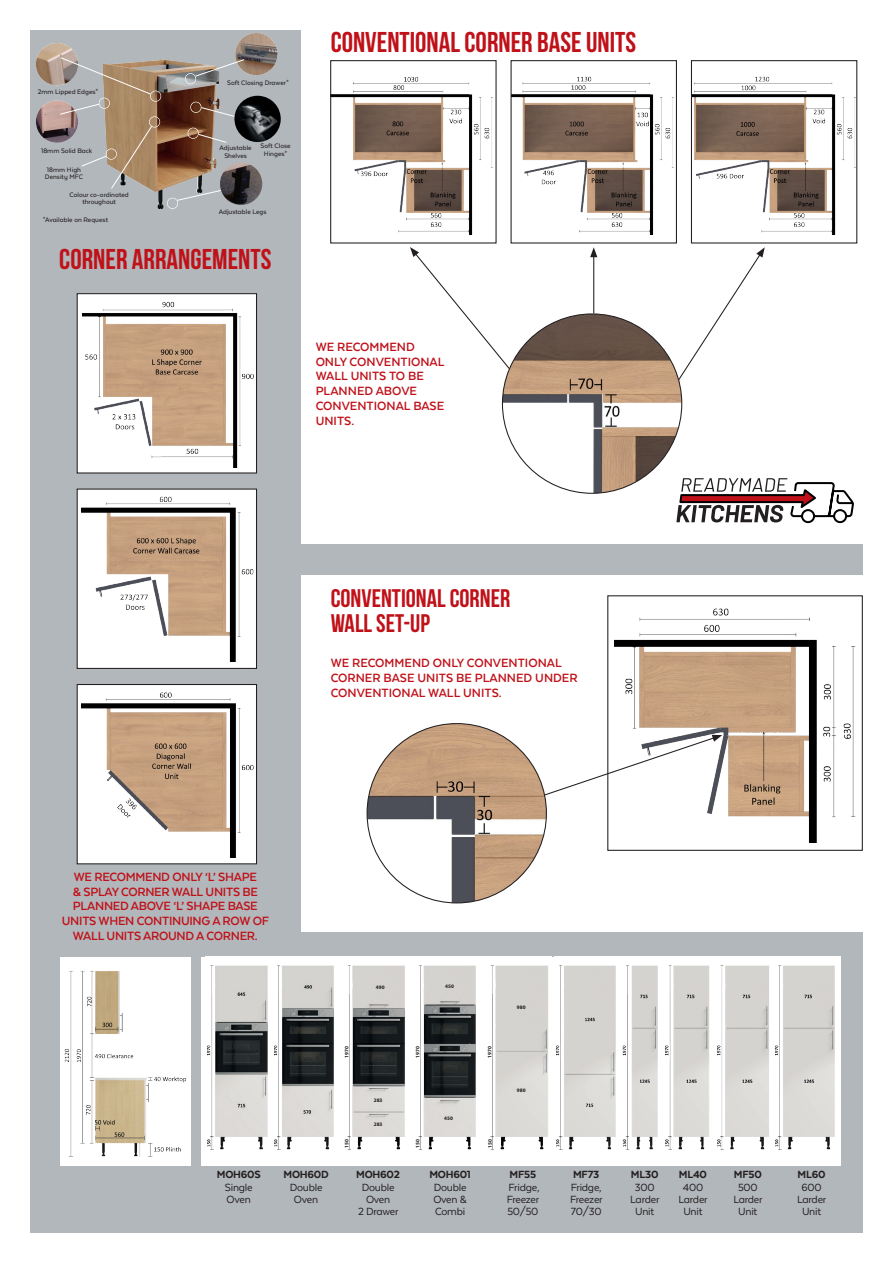
<style>
.page{position:relative;width:893px;height:1263px;background:#fff}
.page>*{position:absolute;margin:0;border:0;box-sizing:border-box;transform-origin:0 0}
.t1{font:700 28.65px "Bebas Neue";color:#c01119}
.t2{font:700 25.5px/25.5px "Bebas Neue";color:#c01119}
.t3{font:700 13.8px/14.9px "Texta Alt";letter-spacing:-.005em;color:#c01119}
.t4{font:12px/12px "Texta Alt";letter-spacing:-.02em;color:#231f20;text-align:center}
.t5{font:800 12px "Texta Alt";letter-spacing:-.02em;color:#231f20}
.t6{font:500 7.5px/7.5px "Texta Alt";color:#231f20;text-align:center}
.t7{font:700 5.25px "Myriad Pro";color:#231f20}
</style>
<div class="page">
<div style="left:30px;top:932px;width:833px;height:301px;background:#b2b7bb"></div>
<div style="left:30px;top:30px;width:271px;height:932px;background:#b2b7bb"></div>
<div style="left:297px;top:544px;width:566px;height:30px;background:#b2b7bb"></div>
<img style="left:332px;top:77px;width:161px;height:157px">
<div style="left:330px;top:60px;width:167px;height:183px;border:1px solid #231f20"></div>
<img style="left:513px;top:76px;width:161px;height:158px">
<div style="left:511px;top:60px;width:166px;height:183px;border:1px solid #231f20"></div>
<img style="left:693px;top:76px;width:162px;height:158px">
<div style="left:691px;top:60px;width:166px;height:183px;border:1px solid #231f20"></div>
<hr style="left:593px;top:255px;width:1px;height:58px;background:#231f20">
<svg style="left:590px;top:247px;width:7px;height:10px"></svg>
<svg style="left:410px;top:247px;width:112px;height:135px"></svg>
<svg style="left:676px;top:247px;width:89px;height:135px"></svg>
<img style="left:502px;top:314px;width:180px;height:179px;border-radius:90px">
<img style="left:615px;top:608px;width:240px;height:234px">
<div style="left:607px;top:595px;width:256px;height:256px;border:1px solid #231f20"></div>
<svg style="left:543px;top:735px;width:179px;height:61px"></svg>
<img style="left:367px;top:724px;width:179px;height:179px;border-radius:90px">
<div style="left:60px;top:957px;width:131px;height:208px;background:#fff"></div>
<img style="left:64px;top:971px;width:123px;height:186px">
<div style="left:554px;top:957px;width:64px;height:208px;background:#fff"></div>
<img style="left:555px;top:963px;width:64px;height:188px">
<svg style="left:619px;top:957px;width:41px;height:208px;background:#e4e4e2"></svg>
<div style="left:660px;top:957px;width:53px;height:208px;background:#fff"></div>
<img style="left:665px;top:963px;width:108px;height:188px">
<svg style="left:713px;top:957px;width:59px;height:208px;background:#e3e2e0"></svg>
<svg style="left:773px;top:957px;width:67px;height:208px;background:#e2e1df"></svg>
<div style="left:484px;top:957px;width:68px;height:208px;background:#fff"></div>
<img style="left:340px;top:963px;width:208px;height:188px">
<svg style="left:274px;top:957px;width:66px;height:208px;background:#b1b2b1"></svg>
<svg style="left:341px;top:957px;width:68px;height:208px;background:#b1b2b1"></svg>
<svg style="left:409px;top:957px;width:75px;height:208px;background:#b1b2b1"></svg>
<div style="left:77px;top:294px;width:179px;height:179px;background:#fff"></div>
<img style="left:82px;top:301px;width:172px;height:167px">
<div style="left:77px;top:293px;width:180px;height:180px;border:1px solid #231f20"></div>
<div style="left:77px;top:489px;width:179px;height:179px;background:#fff"></div>
<img style="left:81px;top:496px;width:173px;height:165px">
<div style="left:77px;top:488px;width:180px;height:181px;border:1px solid #231f20"></div>
<div style="left:77px;top:684px;width:179px;height:180px;background:#fff"></div>
<img style="left:81px;top:692px;width:173px;height:166px">
<div style="left:77px;top:684px;width:180px;height:180px;border:1px solid #231f20"></div>
<svg style="left:676px;top:478px;width:178px;height:46px"></svg>
<img style="left:36px;top:43px;width:42px;height:42px;border-radius:21px">
<img style="left:235px;top:33px;width:43px;height:42px;border-radius:21px">
<img style="left:36px;top:100px;width:42px;height:43px;border-radius:21px">
<div style="left:167px;top:198px;width:11px;height:11px;border:1px solid #fff;border-radius:50%"></div>
<svg style="left:59px;top:57px;width:186px;height:144px"></svg>
<img style="left:234px;top:96px;width:47px;height:47px">
<img style="left:220px;top:163px;width:42px;height:42px;border-radius:21px">
<div style="left:205px;top:957px;width:69px;height:208px;background:#fff"></div>
<img style="left:207px;top:965px;width:61px;height:185px">
<p class="t6" style="left:38px;top:88px;width:62px">2mm Lipped Edges*</p>
<p class="t6" style="left:41px;top:147px;width:53px">18mm Solid Back</p>
<p class="t6" style="left:45px;top:166px;width:40px;text-align:left">18mm High<br>Density MFC</p>
<p class="t6" style="left:70px;top:191px;width:61px">Colour co-ordinated throughout</p>
<p class="t6" style="left:43px;top:215px;width:67px">*Available on Request</p>
<p class="t6" style="left:227px;top:79px;width:63px">Soft Closing Drawer*</p>
<p class="t6" style="left:220px;top:144px;width:34px">Adjustable<br>Shelves</p>
<p class="t6" style="left:261px;top:142px;width:32px">Soft Close<br>Hinges*</p>
<p class="t6" style="left:219px;top:208px;width:49px">Adjustable Legs</p>
<h1 class="t1" style="left:59px;top:243px;width:214px">CORNER ARRANGEMENTS</h1>
<h1 class="t1" style="left:331px;top:26px;width:307px">CONVENTIONAL CORNER BASE UNITS</h1>
<p class="t3" style="left:316px;top:339px;width:130px">WE RECOMMEND<br>ONLY CONVENTIONAL<br>WALL UNITS TO BE<br>PLANNED ABOVE<br>CONVENTIONAL BASE<br>UNITS.</p>
<h2 class="t2" style="left:331px;top:585px;width:181px">CONVENTIONAL CORNER<br>WALL SET-UP</h2>
<p class="t3" style="left:331px;top:655px;width:248px">WE RECOMMEND ONLY CONVENTIONAL<br>CORNER BASE UNITS BE PLANNED UNDER<br>CONVENTIONAL WALL UNITS.</p>
<p class="t3" style="left:62px;top:869px;width:209px;text-align:center">WE RECOMMEND ONLY ‘L’ SHAPE<br>&amp; SPLAY CORNER WALL UNITS BE<br>PLANNED ABOVE ‘L’ SHAPE BASE<br>UNITS WHEN CONTINUING A ROW OF<br>WALL UNITS AROUND A CORNER.</p>
<p class="t5" style="left:217px;top:1168px;width:45px">MOH60S</p>
<p class="t4" style="left:225px;top:1181px;width:29px;text-align:left">Single<br>Oven</p>
<p class="t5" style="left:284px;top:1168px;width:47px">MOH60D</p>
<p class="t4" style="left:290px;top:1181px;width:34px">Double<br>Oven</p>
<p class="t7" style="left:376px;top:984px;width:10px">490</p>
<p class="t7" style="left:445px;top:982px;width:10px">450</p>
<p class="t7" style="left:343px;top:1057px;width:13px;rotate:-90deg">1970</p>
<p class="t7" style="left:414px;top:1057px;width:13px;rotate:-90deg">1970</p>
<p class="t7" style="left:486px;top:1057px;width:13px;rotate:-90deg">1970</p>
<p class="t7" style="left:374px;top:1097px;width:10px">283</p>
<p class="t7" style="left:374px;top:1121px;width:10px">283</p>
<p class="t7" style="left:444px;top:1115px;width:10px">450</p>
<p class="t7" style="left:343px;top:1147px;width:10px;rotate:-90deg">150</p>
<p class="t7" style="left:414px;top:1147px;width:10px;rotate:-90deg">150</p>
<p class="t7" style="left:486px;top:1147px;width:10px;rotate:-90deg">150</p>
<p class="t5" style="left:356px;top:1168px;width:45px">MOH602</p>
<p class="t4" style="left:358px;top:1181px;width:42px">Double<br>Oven<br>2 Drawer</p>
<p class="t5" style="left:429px;top:1168px;width:43px">MOH601</p>
<p class="t4" style="left:433px;top:1181px;width:35px;text-align:justify">Double Oven &amp; Combi</p>
<p class="t7" style="left:517px;top:1004px;width:10px">980</p>
<p class="t7" style="left:517px;top:1087px;width:10px">980</p>
<p class="t5" style="left:510px;top:1168px;width:28px">MF55</p>
<p class="t4" style="left:507px;top:1181px;width:34px;text-align:justify">Fridge, Freezer 50/50</p>
<p class="t5" style="left:573px;top:1168px;width:28px">MF73</p>
<p class="t4" style="left:570px;top:1181px;width:34px;text-align:justify">Fridge, Freezer 70/30</p>
<p class="t5" style="left:631px;top:1168px;width:29px">ML30</p>
<p class="t4" style="left:630px;top:1181px;width:31px">300<br>Larder<br>Unit</p>
<p class="t5" style="left:679px;top:1168px;width:30px">ML40</p>
<p class="t4" style="left:678px;top:1181px;width:31px">400<br>Larder<br>Unit</p>
<p class="t5" style="left:734px;top:1168px;width:29px">MF50</p>
<p class="t4" style="left:733px;top:1181px;width:31px">500<br>Larder<br>Unit</p>
<p class="t5" style="left:798px;top:1168px;width:30px">ML60</p>
<p class="t4" style="left:797px;top:1181px;width:31px">600<br>Larder<br>Unit</p>
</div>
